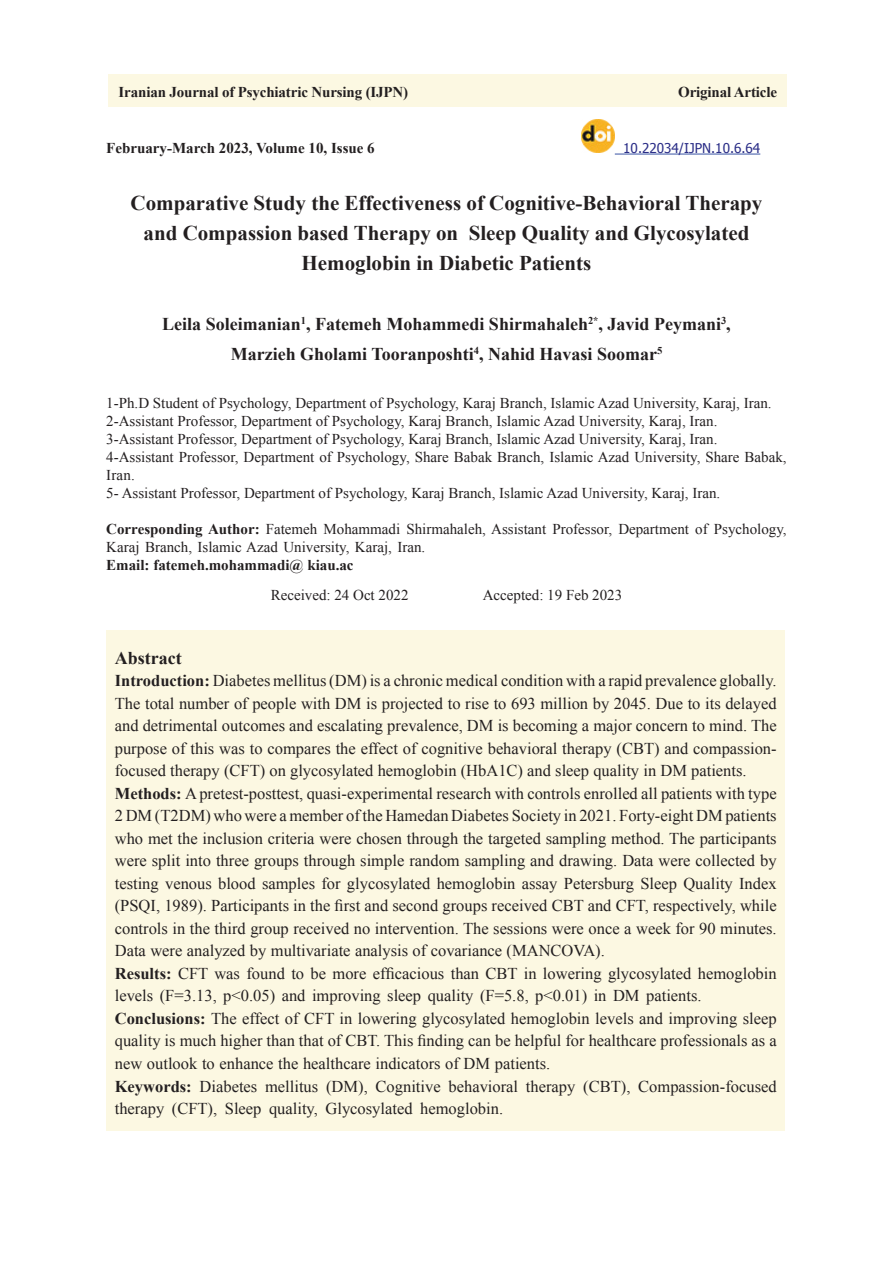
<style>
.page{position:relative;width:893px;height:1263px;background:#fff}
.page>*{position:absolute;margin:0;border:0;box-sizing:border-box;transform-origin:0 0}
.t1{font:700 21px/30px "Times New Roman";color:#231f20}
.t2{font:700 18px "Times New Roman";color:#231f20}
.t3{font:16.5px/22.5px "Times New Roman";color:#231f20;text-align:justify}
.t4{font:700 16.5px "Times New Roman";color:#231f20}
.t5{font:15px/18px "Times New Roman";color:#231f20}
.t6{font:700 15px "Times New Roman";letter-spacing:-.01em;color:#231f20}
.t7{font:13.5px "Tahoma";color:#2c2f88}
.t8{font:700 10.5px "Times New Roman";color:#231f20}
.s1{font-size:18px}
.s2{font-weight:700}
</style>
<div class="page">
<hr style="left:615px;top:154px;width:145px;height:1px;background:#3853a3">
<img style="left:581px;top:119px;width:34px;height:34px">
<div style="left:108px;top:74px;width:679px;height:32px;background:#fcf8e2"></div>
<div style="left:106px;top:630px;width:679px;height:500px;background:#fcf8e2"></div>
<p class="t6" style="left:119px;top:82px;width:291px">Iranian Journal of Psychiatric Nursing (IJPN)</p>
<p class="t6" style="left:106px;top:137px;width:270px">February-March 2023, Volume 10, Issue 6</p>
<p class="t6" style="left:678px;top:82px;width:100px">Original Article</p>
<p class="t7" style="left:623px;top:139px;width:139px">10.22034/IJPN.10.6.64</p>
<p class="t1" style="left:469px;top:187px;width:295px;text-indent:-338px">Comparative Study the Effectiveness of Cognitive-Behavioral Therapy<br>Sleep Quality and Glycosylated</p>
<p class="t1" style="left:302px;top:217px;width:291px;text-indent:-158px">and Compassion based Therapy on<br>Hemoglobin in Diabetic Patients</p>
<p class="t8" style="left:588px;top:313px;width:16px"><span class="s1">,</span>*2</p>
<p class="t2" style="left:162px;top:311px;width:427px">Leila Soleimanian , Fatemeh Mohammedi Shirmahaleh</p>
<p class="t8" style="left:721px;top:313px;width:7px">3</p>
<p class="t8" style="left:301px;top:313px;width:7px">1</p>
<p class="t2" style="left:607px;top:311px;width:125px">Javid Peymani ,</p>
<p class="t8" style="left:474px;top:343px;width:7px">4</p>
<p class="t2" style="left:231px;top:341px;width:428px">Marzieh Gholami Tooranposhti , Nahid Havasi Soomar</p>
<p class="t8" style="left:657px;top:343px;width:7px">5</p>
<p class="t5" style="left:106px;top:393px;width:682px">1-Ph D. Student of Psychology, Department of Psychology, Karaj Branch, Islamic Azad University, Karaj, Iran.<br>2-Assistant Professor, Department of Psychology, Karaj Branch, Islamic Azad University, Karaj, Iran.<br>3-Assistant Professor, Department of Psychology, Karaj Branch, Islamic Azad University, Karaj, Iran.<br>4-Assistant Professor, Department of Psychology, Share Babak Branch, Islamic Azad University, Share Babak, Iran.<br>5- Assistant Professor, Department of Psychology, Karaj Branch, Islamic Azad University, Karaj, Iran.</p>
<p class="t5" style="left:106px;top:519px;width:682px"><span class="s2">Corresponding Author:</span> Fatemeh Mohammadi Shirmahaleh, Assistant Professor, Department of Psychology,<br>Karaj Branch, Islamic Azad University, Karaj, Iran.</p>
<p class="t6" style="left:106px;top:554px;width:249px">Email: fatemeh.mohammadi@ kiau.ac</p>
<p class="t5" style="left:483px;top:585px;width:141px">Accepted: 19 Feb 2023</p>
<p class="t5" style="left:271px;top:585px;width:139px">Received: 24 Oct 2022</p>
<p class="t2" style="left:115px;top:645px;width:68px">Abstract</p>
<p class="t3" style="left:115px;top:669px;width:663px"><span class="s2">Introduction:</span> Diabetes mellitus (DM) is a chronic medical condition with a rapid prevalence globally.<br>The total number of people with DM is projected to rise to 693 million by 2045. Due to its delayed and detrimental outcomes and escalating prevalence, DM is becoming a major concern to mind. The</p>
<p class="t3" style="left:115px;top:759px;width:633px">focused therapy (CFT) on glycosylated hemoglobin (HbA C1 ) and sleep quality in DM patients.</p>
<p class="t3" style="left:115px;top:736px;width:663px">purpose of this was to compares the effect of cognitive behavioral therapy (CBT) and compassion-</p>
<p class="t3" style="left:115px;top:781px;width:663px"><span class="s2">Methods</span> A<span class="s2">:</span> pretest-posttest, quasi-experimental research with controls enrolled all patients with type</p>
<p class="t3" style="left:115px;top:804px;width:663px">2 DM T( 2DM) who were a member ofthe Hamedan Diabetes Society in 2021. Forty-eight DM patients</p>
<p class="t3" style="left:115px;top:826px;width:663px">who met the inclusion criteria were chosen through the targeted sampling method. The participants</p>
<p class="t3" style="left:115px;top:849px;width:663px">were split into three groups through simple random sampling and drawing. Data were collected by</p>
<p class="t3" style="left:115px;top:872px;width:663px">testing venous blood samples for glycosylated hemoglobin assay Petersburg Sleep Quality Index</p>
<p class="t3" style="left:115px;top:894px;width:663px">(PSQI, 1989 .) Participants in the first and second groups received CBT and CFT, respectively, while</p>
<p class="t3" style="left:115px;top:917px;width:663px">controls in the third group received no intervention. The sessions were once a week for 90 minutes.</p>
<p class="t3" style="left:115px;top:939px;width:492px">Data were analyzed by multivariate analysis of covariance (MANCOVA .(</p>
<p class="t3" style="left:115px;top:962px;width:663px"><span class="s2">Results:</span> CFT was found to be more efficacious than CBT in lowering glycosylated hemoglobin</p>
<p class="t3" style="left:115px;top:984px;width:588px">levels ( =F 3.13, &lt;p 0.05) and improving sleep quality ( =F 5.8, &lt;p 0.01) in DM patients.</p>
<p class="t3" style="left:115px;top:1007px;width:663px"><span class="s2">Conclusions:</span> The effect of CFT in lowering glycosylated hemoglobin levels and improving sleep</p>
<p class="t3" style="left:115px;top:1029px;width:663px">quality is much higher than that of CBT. This finding can be helpful for healthcare professionals as a</p>
<p class="t3" style="left:115px;top:1052px;width:437px">new outlook to enhance the healthcare indicators of DM patients.</p>
<p class="t3" style="left:638px;top:1074px;width:140px">Compassion-focused</p>
<p class="t3" style="left:200px;top:1074px;width:59px">Diabetes</p>
<p class="t3" style="left:265px;top:1074px;width:55px">mellitus</p>
<p class="t3" style="left:326px;top:1074px;width:43px">(DM ,)</p>
<p class="t3" style="left:376px;top:1074px;width:67px">Cognitive</p>
<p class="t3" style="left:448px;top:1074px;width:71px">behavioral</p>
<p class="t3" style="left:526px;top:1074px;width:51px">therapy</p>
<p class="t3" style="left:583px;top:1074px;width:49px">(CBT ,)</p>
<p class="t4" style="left:115px;top:1074px;width:78px">Keywords:</p>
<p class="t3" style="left:115px;top:1097px;width:51px">therapy</p>
<p class="t3" style="left:172px;top:1097px;width:47px">(CFT ,)</p>
<p class="t3" style="left:225px;top:1097px;width:38px">Sleep</p>
<p class="t3" style="left:269px;top:1097px;width:50px">quality,</p>
<p class="t3" style="left:325px;top:1097px;width:89px">Glycosylated</p>
<p class="t3" style="left:420px;top:1097px;width:84px">hemoglobin.</p>
</div>
